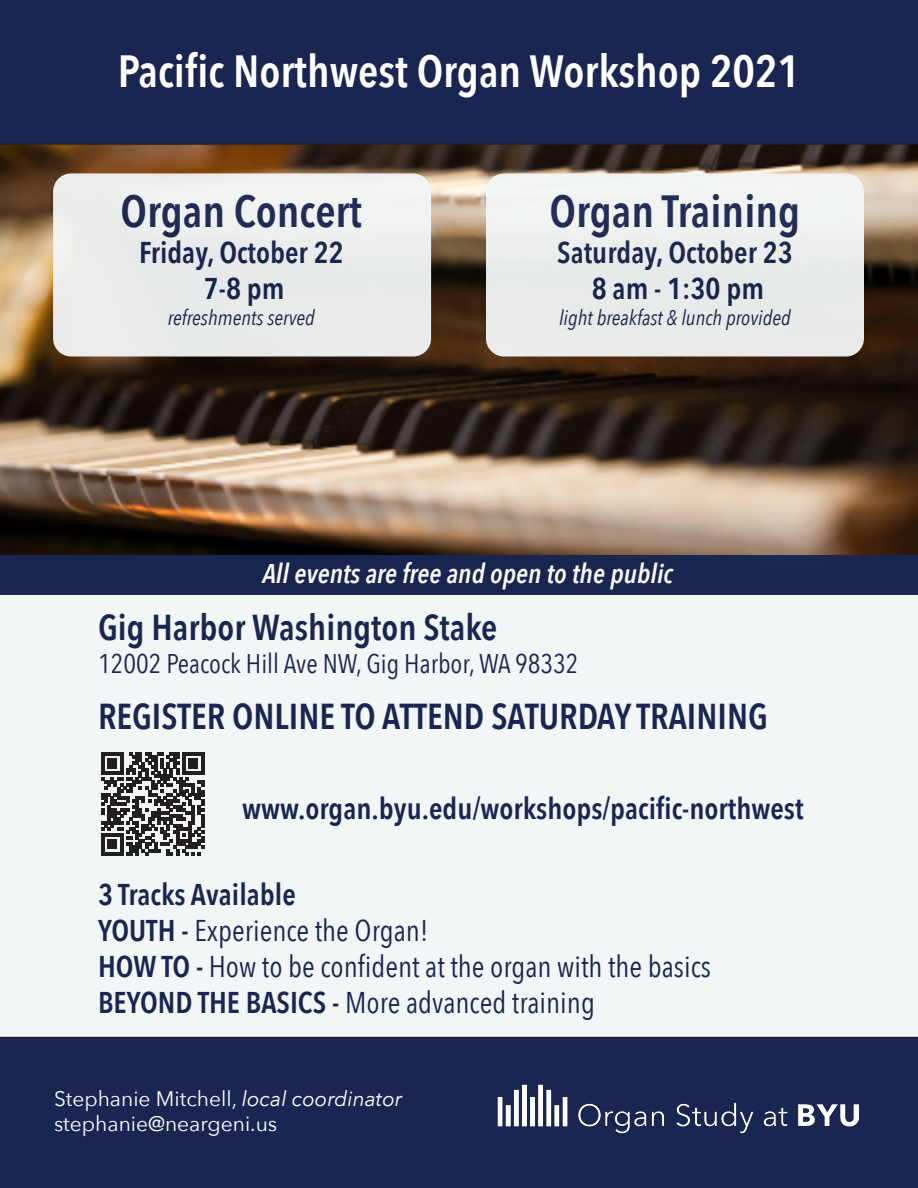
<style>
.page{position:relative;width:918px;height:1188px;background:#fff}
.page>*{position:absolute;margin:0;border:0;box-sizing:border-box;transform-origin:0 0}
.t1{font:600 45px "Avenir Next Condensed";color:#fff}
.t2{font:600 45px "Avenir Next Condensed";color:#182651}
.t3{font:600 36px "Avenir Next Condensed";color:#182651}
.t4{font:600 30px/36px "Avenir Next Condensed";color:#182651;text-align:center}
.t5{font:30px "Avenir Next Condensed";color:#182651}
.t6{font:27px "Avenir Next Condensed";color:#182651}
.t7{font:italic 600 27px "Avenir Next Condensed";color:#fff}
.t8{font:21px/25.2px "Avenir Next";color:#fff}
.t9{font:italic 21px "Avenir Next Condensed";color:#182651}
.s1{font-weight:400}
.s2{font-weight:600}
.s3{font-style:italic}
</style>
<div class="page">
<img style="left:0;top:145px;width:918px;height:411px">
<div style="left:0;top:595px;width:918px;height:457px;background:#f3f6f7"></div>
<div style="left:0;top:0;width:918px;height:145px;background:#182651"></div>
<div style="left:0;top:1037px;width:918px;height:151px;background:#182651"></div>
<img style="left:498px;top:1085px;width:361px;height:49px">
<svg style="left:101px;top:753px;width:103px;height:102px"></svg>
<div style="left:53px;top:173px;width:378px;height:184px;background:#eaebeb;border-radius:18px"></div>
<div style="left:486px;top:173px;width:378px;height:184px;background:#eaebeb;border-radius:18px"></div>
<div style="left:0;top:556px;width:918px;height:39px;background:#182651"></div>
<p class="t1" style="left:118px;top:32px;width:684px">Pacific Northwest Organ Workshop 2021</p>
<h1 class="t2" style="left:121px;top:173px;width:243px">Organ Concert</h1>
<p class="t4" style="left:139px;top:234px;width:206px">Friday, October 22<br>7-8 pm</p>
<p class="t9" style="left:168px;top:305px;width:149px">refreshments served</p>
<h1 class="t2" style="left:550px;top:173px;width:252px">Organ Training</h1>
<p class="t4" style="left:557px;top:234px;width:237px">Saturday, October 23<br>8 am - 1:30 pm</p>
<p class="t9" style="left:559px;top:305px;width:233px">light breakfast &amp; lunch provided</p>
<p class="t7" style="left:262px;top:557px;width:412px">All events are free and open to the public</p>
<p class="t3" style="left:98px;top:597px;width:401px">Gig Harbor Washington Stake</p>
<p class="t6" style="left:98px;top:640px;width:482px">12002 Peacock Hill Ave NW, Gig Harbor, WA 98332</p>
<p class="t3" style="left:98px;top:685px;width:671px">REGISTER ONLINE TO ATTEND SATURDAY TRAINING</p>
<p class="t4" style="left:242px;top:789px;width:563px">www.organ.byu.edu/workshops/pacific-northwest</p>
<p class="t4" style="left:98px;top:875px;width:332px;text-align:left">3 Tracks Available<br>YOUTH - <span class="s1">Experience the Organ!</span></p>
<p class="t5" style="left:98px;top:941px;width:615px"><span class="s2">HOW TO -</span> How to be confident at the organ with the basics</p>
<p class="t5" style="left:98px;top:977px;width:498px"><span class="s2">BEYOND THE BASICS -</span> More advanced training</p>
<p class="t8" style="left:54px;top:1085px;width:350px">Stephanie Mitchell, <span class="s3">local coordinator </span>stephanie@neargeni.us</p>
</div>
